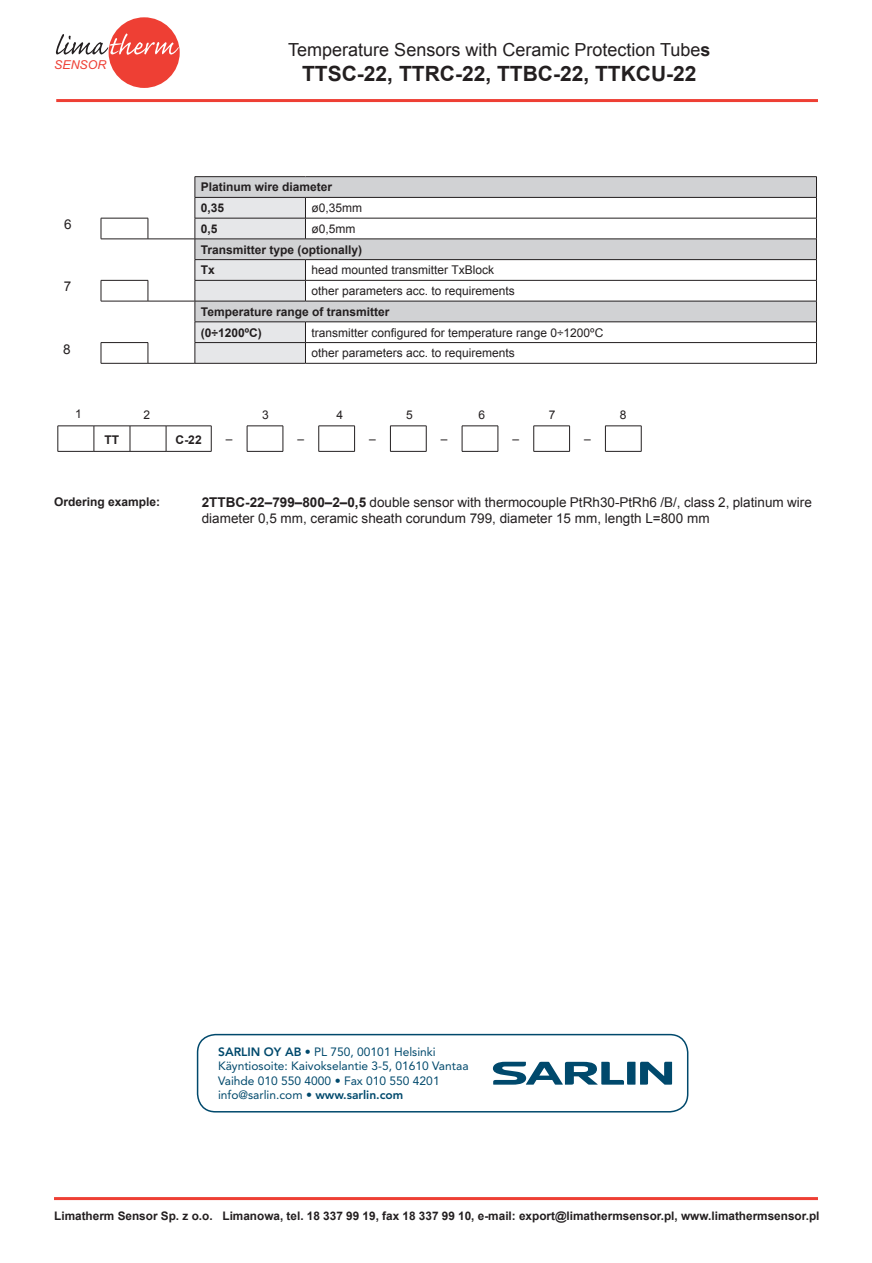
<style>
.page{position:relative;width:872px;height:1263px;background:#fff}
.page>*{position:absolute;margin:0;border:0;box-sizing:border-box;transform-origin:0 0}
.t1{font:700 21px "Arial";color:#231f20}
.t2{font:18px "Arial";color:#231f20}
.t3{font:13.5px/16.2px "Arial";color:#231f20}
.t4{font:italic 12.3px "Arial";color:#ee3f34}
.t5{font:12px/20.7px "Arial";color:#231f20}
.t6{font:12px/14.4px "Avenir LT Std";color:#00496c}
.t7{font:700 12px/20.7px "Arial";color:#231f20}
.t8{font:700 11.7px "Arial";color:#231f20}
.s1{font-weight:700}
.s2{font-weight:800}
</style>
<div class="page">
<hr style="left:54px;top:1197px;width:764px;height:3px;background:#ee3f34">
<div style="left:109px;top:17px;width:71px;height:71px;background:#ee3f34;border-radius:50%"></div>
<svg style="left:56px;top:34px;width:123px;height:21px"></svg>
<hr style="left:56px;top:99px;width:762px;height:3px;background:#ee3f34">
<hr style="left:58px;top:426px;width:36px;height:1px;background:#231f20">
<svg style="left:58px;top:426px;width:1px;height:25px"></svg>
<hr style="left:94px;top:426px;width:36px;height:1px;background:#231f20">
<svg style="left:94px;top:426px;width:1px;height:25px"></svg>
<hr style="left:130px;top:426px;width:36px;height:1px;background:#231f20">
<svg style="left:130px;top:426px;width:1px;height:25px"></svg>
<hr style="left:166px;top:426px;width:45px;height:1px;background:#231f20">
<svg style="left:166px;top:426px;width:1px;height:25px"></svg>
<svg style="left:211px;top:426px;width:1px;height:25px"></svg>
<hr style="left:58px;top:451px;width:36px;height:1px;background:#231f20">
<hr style="left:94px;top:451px;width:36px;height:1px;background:#231f20">
<hr style="left:130px;top:451px;width:36px;height:1px;background:#231f20">
<hr style="left:166px;top:451px;width:45px;height:1px;background:#231f20">
<hr style="left:247px;top:426px;width:36px;height:1px;background:#231f20">
<svg style="left:247px;top:426px;width:1px;height:25px"></svg>
<svg style="left:283px;top:426px;width:1px;height:25px"></svg>
<hr style="left:247px;top:451px;width:36px;height:1px;background:#231f20">
<hr style="left:318px;top:426px;width:37px;height:1px;background:#231f20">
<svg style="left:318px;top:426px;width:1px;height:25px"></svg>
<svg style="left:354px;top:426px;width:1px;height:25px"></svg>
<hr style="left:318px;top:451px;width:37px;height:1px;background:#231f20">
<hr style="left:390px;top:426px;width:36px;height:1px;background:#231f20">
<svg style="left:390px;top:426px;width:1px;height:25px"></svg>
<svg style="left:426px;top:426px;width:1px;height:25px"></svg>
<hr style="left:390px;top:451px;width:36px;height:1px;background:#231f20">
<hr style="left:462px;top:426px;width:36px;height:1px;background:#231f20">
<svg style="left:462px;top:426px;width:1px;height:25px"></svg>
<svg style="left:497px;top:426px;width:1px;height:25px"></svg>
<hr style="left:462px;top:451px;width:36px;height:1px;background:#231f20">
<hr style="left:533px;top:426px;width:37px;height:1px;background:#231f20">
<svg style="left:533px;top:426px;width:1px;height:25px"></svg>
<svg style="left:569px;top:426px;width:1px;height:25px"></svg>
<hr style="left:605px;top:426px;width:36px;height:1px;background:#231f20">
<svg style="left:605px;top:426px;width:1px;height:25px"></svg>
<svg style="left:641px;top:426px;width:1px;height:25px"></svg>
<hr style="left:533px;top:451px;width:37px;height:1px;background:#231f20">
<hr style="left:605px;top:451px;width:36px;height:1px;background:#231f20">
<div style="left:195px;top:177px;width:621px;height:20px;background:#d1d2d4"></div>
<div style="left:195px;top:239px;width:621px;height:21px;background:#d1d2d4"></div>
<div style="left:195px;top:301px;width:621px;height:21px;background:#d1d2d4"></div>
<hr style="left:195px;top:176px;width:110px;height:1px;background:#231f20">
<hr style="left:305px;top:176px;width:511px;height:1px;background:#231f20">
<hr style="left:305px;top:197px;width:511px;height:1px;background:#231f20">
<hr style="left:305px;top:218px;width:511px;height:1px;background:#231f20">
<hr style="left:148px;top:239px;width:47px;height:1px;background:#231f20">
<hr style="left:305px;top:239px;width:511px;height:1px;background:#231f20">
<hr style="left:305px;top:259px;width:511px;height:1px;background:#231f20">
<hr style="left:305px;top:280px;width:511px;height:1px;background:#231f20">
<hr style="left:148px;top:301px;width:47px;height:1px;background:#231f20">
<hr style="left:305px;top:301px;width:511px;height:1px;background:#231f20">
<hr style="left:305px;top:322px;width:511px;height:1px;background:#231f20">
<hr style="left:305px;top:342px;width:511px;height:1px;background:#231f20">
<svg style="left:195px;top:177px;width:111px;height:186px"></svg>
<svg style="left:816px;top:177px;width:1px;height:186px"></svg>
<hr style="left:148px;top:363px;width:47px;height:1px;background:#231f20">
<hr style="left:195px;top:363px;width:110px;height:1px;background:#231f20">
<hr style="left:305px;top:363px;width:511px;height:1px;background:#231f20">
<hr style="left:101px;top:218px;width:47px;height:1px;background:#231f20">
<svg style="left:101px;top:218px;width:1px;height:21px"></svg>
<svg style="left:148px;top:218px;width:1px;height:21px"></svg>
<hr style="left:101px;top:280px;width:47px;height:1px;background:#231f20">
<svg style="left:101px;top:281px;width:1px;height:20px"></svg>
<svg style="left:148px;top:281px;width:1px;height:20px"></svg>
<hr style="left:101px;top:301px;width:47px;height:1px;background:#231f20">
<hr style="left:101px;top:342px;width:47px;height:1px;background:#231f20">
<svg style="left:101px;top:343px;width:1px;height:20px"></svg>
<svg style="left:148px;top:343px;width:1px;height:20px"></svg>
<hr style="left:101px;top:363px;width:47px;height:1px;background:#231f20">
<hr style="left:101px;top:239px;width:47px;height:1px;background:#231f20">
<svg style="left:493px;top:1062px;width:179px;height:23px"></svg>
<div style="left:197px;top:1034px;width:491px;height:78px;border:2px solid #00496c;border-radius:18px"></div>
<p class="t4" style="left:54px;top:56px;width:54px">SENSOR</p>
<p class="t3" style="left:64px;top:216px;width:9px">6</p>
<p class="t3" style="left:64px;top:278px;width:9px">7</p>
<p class="t3" style="left:63px;top:341px;width:9px">8</p>
<h2 class="t2" style="left:288px;top:38px;width:424px">Temperature Sensors with Ceramic Protection Tube<span class="s1">s</span></h2>
<h1 class="t1" style="left:302px;top:59px;width:396px">TTSC-22, TTRC-22, TTBC-22, TTKCU-22</h1>
<p class="t7" style="left:201px;top:177px;width:133px">Platinum wire diameter<br>0,35</p>
<p class="t5" style="left:311px;top:198px;width:52px">ø0,35mm</p>
<p class="t7" style="left:201px;top:219px;width:18px">0,5</p>
<p class="t5" style="left:311px;top:218px;width:46px">ø0,5mm</p>
<p class="t7" style="left:201px;top:239px;width:163px">Transmitter type (optionally)<br>Tx</p>
<p class="t5" style="left:311px;top:260px;width:205px">head mounted transmitter TxBlock other parameters acc. to requirements</p>
<p class="t7" style="left:201px;top:302px;width:190px">Temperature range of transmitter (0÷1200ºC)</p>
<p class="t5" style="left:311px;top:322px;width:293px">transmitter configured for temperature range 0÷1200ºC other parameters acc. to requirements</p>
<p class="t5" style="left:75px;top:404px;width:8px">1</p>
<p class="t5" style="left:144px;top:405px;width:8px">2</p>
<p class="t5" style="left:262px;top:404px;width:8px">3</p>
<p class="t5" style="left:336px;top:404px;width:8px">4</p>
<p class="t5" style="left:406px;top:404px;width:8px">5</p>
<p class="t5" style="left:478px;top:404px;width:8px">6</p>
<p class="t5" style="left:549px;top:404px;width:8px">7</p>
<p class="t5" style="left:619px;top:405px;width:8px">8</p>
<p class="t7" style="left:105px;top:430px;width:16px">TT</p>
<p class="t7" style="left:176px;top:430px;width:28px">C-22</p>
<p class="t5" style="left:226px;top:428px;width:8px">–</p>
<p class="t5" style="left:297px;top:428px;width:8px">–</p>
<p class="t5" style="left:369px;top:428px;width:8px">–</p>
<p class="t5" style="left:441px;top:428px;width:8px">–</p>
<p class="t5" style="left:512px;top:428px;width:8px">–</p>
<p class="t5" style="left:584px;top:428px;width:8px">–</p>
<p class="t7" style="left:54px;top:492px;width:108px">Ordering example:</p>
<p class="t3" style="left:202px;top:494px;width:611px"><span class="s1">2TTBC-22–799–800–2–0,5</span> double sensor with thermocouple PtRh30-PtRh6 /B/, class 2, platinum wire diameter 0,5 mm, ceramic sheath corundum 799, diameter 15 mm, length L=800 mm</p>
<p class="t6" style="left:218px;top:1045px;width:252px"><span class="s2">SARLIN OY AB</span> • PL 750, 00101 Helsinki Käyntiosoite: Kaivokselantie 3-5, 01610 Vantaa Vaihde 010 550 4000 • Fax 010 550 4201 info@sarlin.com • <span class="s2">www.sarlin.com</span></p>
<p class="t8" style="left:54px;top:1207px;width:766px">Limatherm Sensor Sp. z o.o. Limanowa, tel. 18 337 99 19, fax 18 337 99 10, e-mail: export@limathermsensor.pl, www.limathermsensor.pl</p>
</div>
